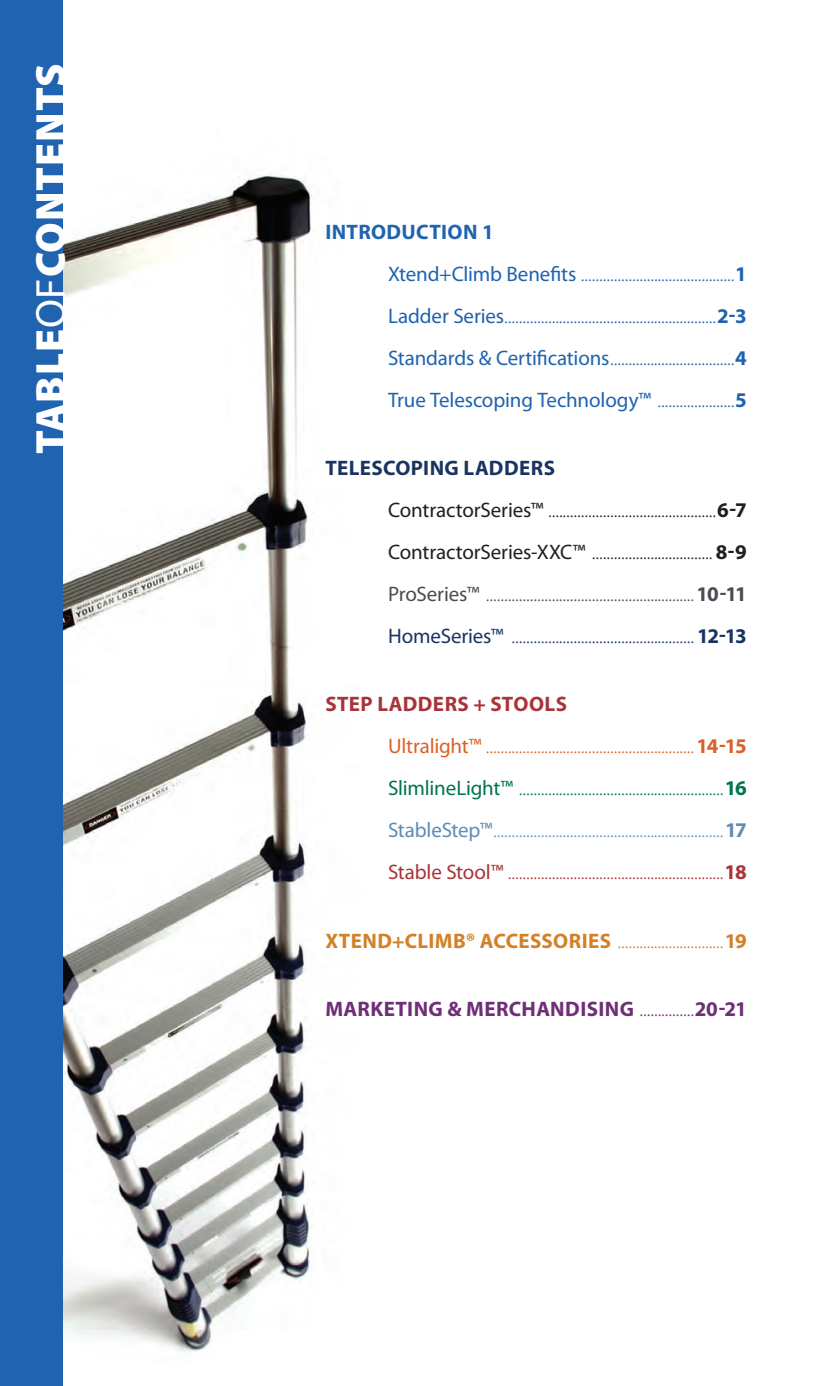
<style>
.page{position:relative;width:819px;height:1386px;background:#fff}
.page>*{position:absolute;margin:0;border:0;box-sizing:border-box;transform-origin:0 0}
.t1{font:900 42px "Myriad Pro";letter-spacing:.02em;color:#fff}
.t2{font:300 21px "Myriad Pro";color:#2063b0}
.t3{font:300 21px "Myriad Pro";color:#231f20}
.t4{font:300 21px "Myriad Pro";color:#5e8db4}
.t5{font:300 21px "Myriad Pro";color:#dc6126}
.t6{font:300 21px "Myriad Pro";color:#a83439}
.t7{font:300 21px "Myriad Pro";color:#494e54}
.t8{font:300 21px "Myriad Pro";color:#00764a}
.t9{font:300 21px "Myriad Pro";color:#1a3462}
.t10{font:300 21px "Myriad Pro";color:#d38027}
.t11{font:21px "Myriad Pro";letter-spacing:-.005em;color:#2063b0}
.t12{font:700 21px "Myriad Pro";letter-spacing:.02em;color:#6e2f76}
.t13{font:700 21px "Myriad Pro";letter-spacing:.02em;color:#1a3462}
.t14{font:700 21px "Myriad Pro";letter-spacing:.02em;color:#a83439}
.t15{font:700 21px "Myriad Pro";letter-spacing:.015em;color:#2063b0}
.s1{font-weight:400}
.s2{font-weight:700}
.s3{font-weight:300}
</style>
<div class="page">
<img style="left:63px;top:170px;width:249px;height:1185px">
<div style="left:0;top:0;width:63px;height:1386px;background:#2063b0"></div>
<p class="t1" style="left:23px;top:454px;width:392px;rotate:-90deg">TABLE<span class="s1">OF</span>CONTENTS</p>
<p class="t15" style="left:325px;top:218px;width:170px">INTRODUCTION 1</p>
<p class="t2" style="left:388px;top:261px;width:360px"><span class="s1">Xtend+Climb Benefits</span> ..........................................<span class="s2">1</span></p>
<p class="t2" style="left:388px;top:303px;width:360px"><span class="s1">Ladder Series</span>..........................................................<span class="s2">2-3</span></p>
<p class="t2" style="left:388px;top:345px;width:360px"><span class="s1">Standards &amp; Certifications</span>..................................<span class="s2">4</span></p>
<p class="t11" style="left:388px;top:387px;width:360px">True Telescoping Technology™ <span class="s3">.....................</span><span class="s2">5</span></p>
<p class="t13" style="left:325px;top:454px;width:231px">TELESCOPING LADDERS</p>
<p class="t3" style="left:388px;top:497px;width:360px"><span class="s1">ContractorSeries™</span> ..............................................<span class="s2">6-7</span></p>
<p class="t3" style="left:388px;top:539px;width:360px"><span class="s1">ContractorSeries-XXC™</span> ................................. <span class="s2">8-9</span></p>
<p class="t7" style="left:388px;top:581px;width:360px"><span class="s1">ProSeries™</span> .........................................................<span class="s2">10-11</span></p>
<p class="t9" style="left:388px;top:623px;width:360px"><span class="s1">HomeSeries™</span> ..................................................<span class="s2">12-13</span></p>
<p class="t14" style="left:325px;top:691px;width:243px">STEP LADDERS + STOOLS</p>
<p class="t5" style="left:388px;top:734px;width:360px"><span class="s1">Ultralight™</span> .........................................................<span class="s2">14-15</span></p>
<p class="t8" style="left:388px;top:776px;width:360px"><span class="s1">SlimlineLight™</span> ........................................................<span class="s2">16</span></p>
<p class="t4" style="left:388px;top:818px;width:360px"><span class="s1">StableStep™</span>...............................................................<span class="s2">17</span></p>
<p class="t6" style="left:388px;top:860px;width:360px"><span class="s1">Stable Stool™</span> ...........................................................<span class="s2">18</span></p>
<p class="t10" style="left:325px;top:928px;width:423px"><span class="s2">XTEND+CLIMB® ACCESSORIES</span> .............................<span class="s2">19</span></p>
<p class="t12" style="left:325px;top:995px;width:423px">MARKETING &amp; MERCHANDISING <span class="s3">...............</span>20-21</p>
</div>
